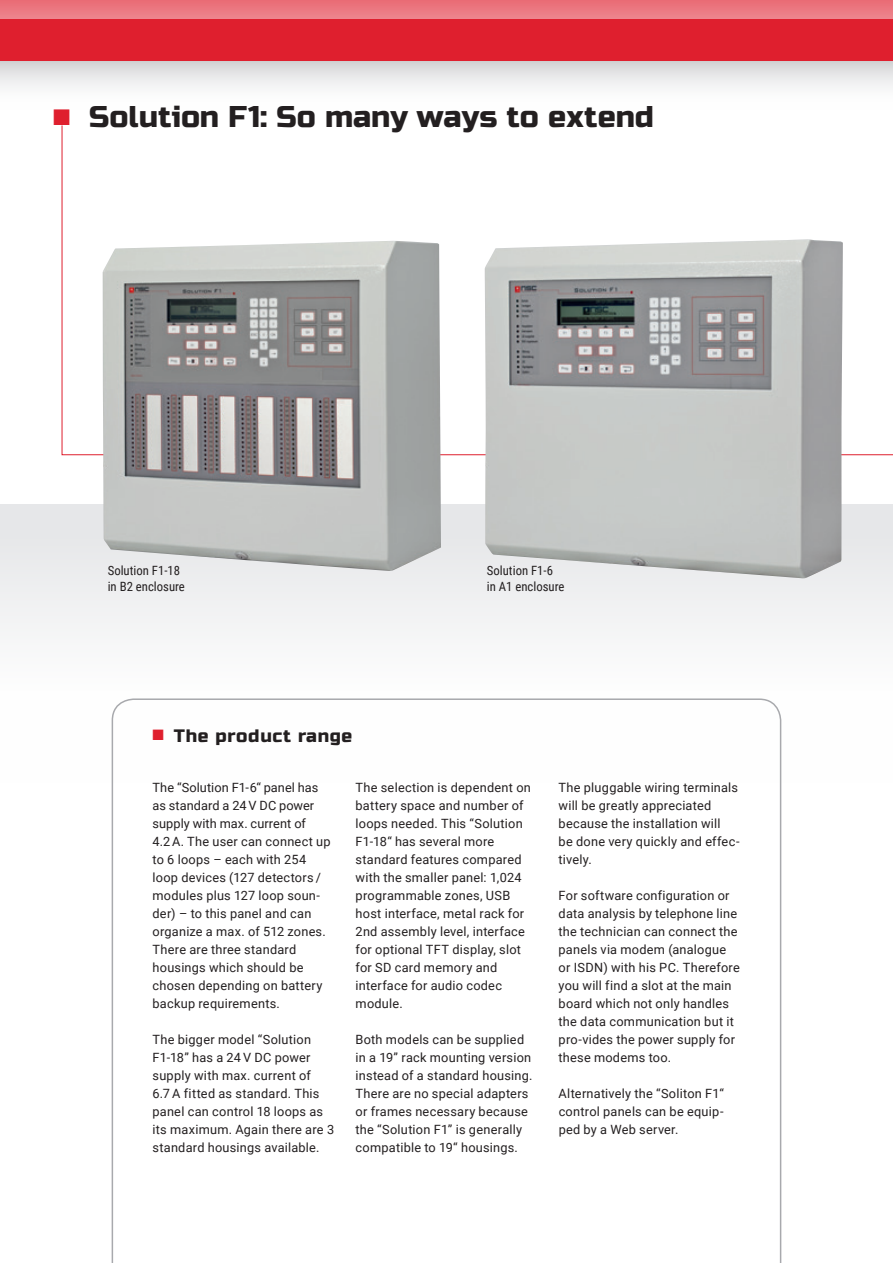
<style>
.page{position:relative;width:893px;height:1263px;background:#fff}
.page>*{position:absolute;margin:0;border:0;box-sizing:border-box;transform-origin:0 0}
.t1{font:30px "Russo One";letter-spacing:.005em;color:#231f20}
.t2{font:18px "Russo One";letter-spacing:.04em;color:#231f20}
.t3{font:12.75px/18px "Roboto";letter-spacing:.02em;color:#231f20}
.t4{font:12.75px/15.3px "Roboto Condensed";color:#231f20}
.s1{color:#df1f2e}
</style>
<div class="page">
<div style="left:0;top:504px;width:893px;height:278px;background:linear-gradient(to bottom,#e5e6e8,#fff)"></div>
<div style="left:0;top:57px;width:893px;height:58px;background:linear-gradient(to bottom,#d5d6d7,#fff)"></div>
<div style="left:0;top:0;width:893px;height:60px;background:#df1f2e"></div>
<div style="left:0;top:0;width:893px;height:19px;background:#eb7881"></div>
<svg style="left:112px;top:698px;width:669px;height:565px"></svg>
<img style="left:485px;top:239px;width:358px;height:339px">
<img style="left:103px;top:241px;width:338px;height:330px">
<h1 class="t1" style="left:53px;top:99px;width:602px"><span class="s1">■</span> Solution F1: So many ways to extend</h1>
<p class="t4" style="left:108px;top:563px;width:79px">Solution F1-18 in B2 enclosure</p>
<p class="t4" style="left:487px;top:563px;width:79px">Solution F1-6 in A1 enclosure</p>
<h2 class="t2" style="left:153px;top:725px;width:201px"><span class="s1">■</span> The product range</h2>
<p class="t3" style="left:153px;top:778px;width:180px">The “Solution F1-6“ panel has as standard a 24 V DC power supply with max. current of<br>4.2 A. The user can connect up to 6 loops – each with 254 loop devices (127 detectors / modules plus 127 loop soun&shy;der) – to this panel and can organize a max. of 512 zones.<br>There are three standard housings which should be chosen depending on battery backup requirements.</p>
<p class="t3" style="left:153px;top:1030px;width:183px">The bigger model “Solution<br>F1-18” has a 24 V DC power supply with max. current of<br>6.7 A fitted as standard. This panel can control 18 loops as its maximum. Again there are 3 standard housings available.</p>
<p class="t3" style="left:356px;top:778px;width:177px">The selection is dependent on battery space and number of loops needed. This “Solution<br>F1-18“ has several more standard features compared with the smaller panel: 1,024 programmable zones, USB host interface, metal rack for<br>2nd assembly level, interface for optional TFT display, slot for SD card memory and interface for audio codec module.</p>
<p class="t3" style="left:356px;top:1030px;width:178px">Both models can be supplied in a 19” rack mounting version instead of a standard housing.<br>There are no special adapters or frames necessary because the “Solution F1” is generally compatible to 19“ housings.</p>
<p class="t3" style="left:559px;top:778px;width:182px">The pluggable wiring terminals will be greatly appreciated because the installation will<br>be done very quickly and effec&shy;tively.</p>
<p class="t3" style="left:559px;top:886px;width:183px">For software configuration or data analysis by telephone line the technician can connect the panels via modem (analogue or ISDN) with his PC. Therefore you will find a slot at the main board which not only handles the data communication but it pro-vides the power supply for these modems too.</p>
<p class="t3" style="left:559px;top:1084px;width:167px;text-align:justify">Alternatively the “Soliton F1“ control panels can be equip&shy;ped by a Web server.</p>
</div>
